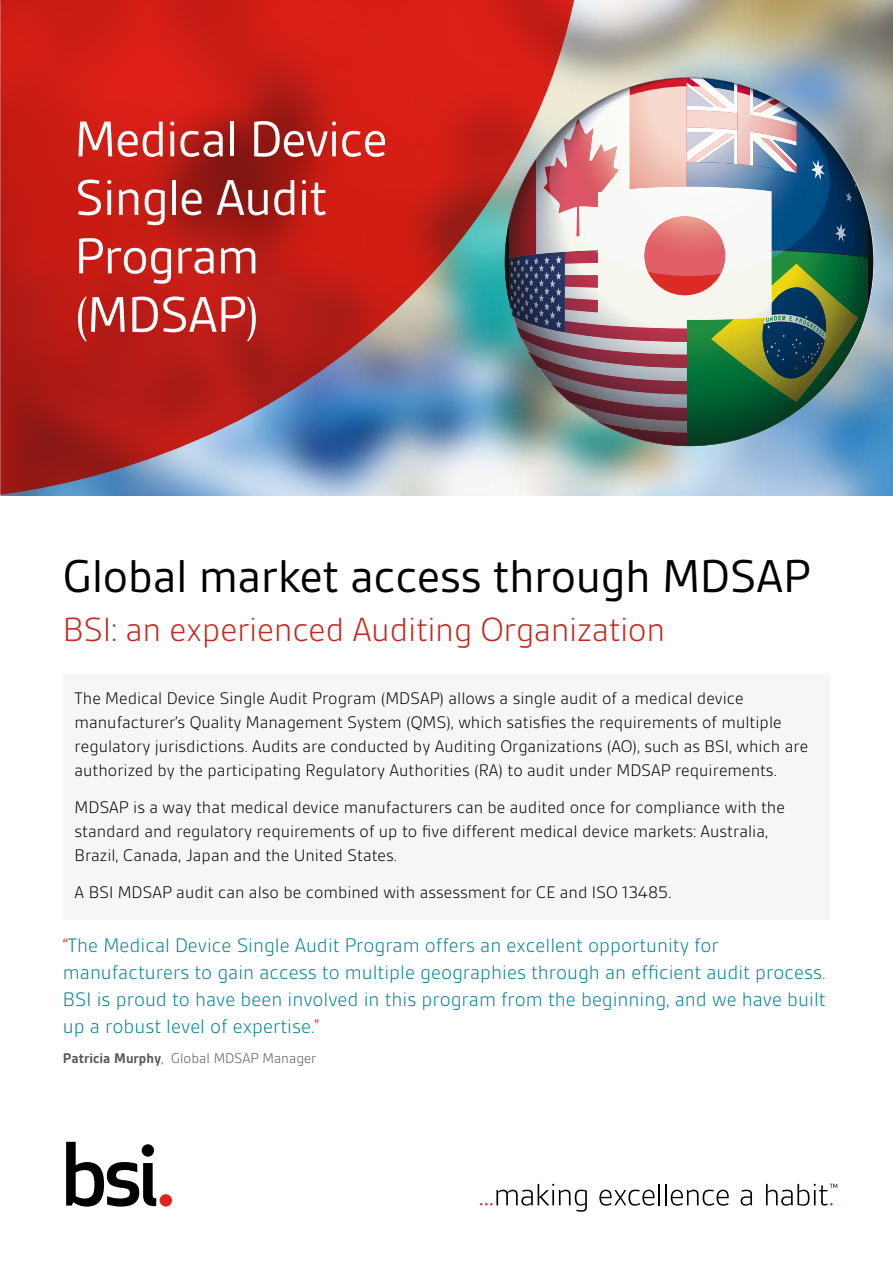
<style>
.page{position:relative;width:893px;height:1263px;background:#fff}
.page>*{position:absolute;margin:0;border:0;box-sizing:border-box;transform-origin:0 0}
.t1{font:54px/58.5px "BSI Gesta";letter-spacing:-.02em;color:#fff}
.t2{font:49.5px "BSI Gesta";letter-spacing:-.01em;color:#000}
.t3{font:300 36px "BSI Gesta";letter-spacing:-.01em;color:#c6271e}
.t4{font:300 21px/27px "BSI Gesta";color:#008193}
.t5{font:300 18px/24px "BSI Gesta";color:#000}
.t6{font:300 15px "BSI Gesta";color:#58585a}
.s1{color:#e32119}
.s2{font-weight:700}
</style>
<div class="page">
<img style="left:586px;top:0;width:307px;height:495px">
<img style="left:586px;top:77px;width:282px;height:370px">
<img style="left:0;top:0;width:586px;height:496px">
<div style="left:63px;top:674px;width:766px;height:245px;background:#f6f6f5"></div>
<svg style="left:66px;top:1142px;width:90px;height:64px"></svg>
<div style="left:160px;top:1194px;width:12px;height:12px;background:#e32119;border-radius:50%"></div>
<svg style="left:480px;top:1184px;width:107px;height:28px"></svg>
<svg style="left:599px;top:1184px;width:61px;height:22px"></svg>
<hr style="left:665px;top:1184px;width:2px;height:21px;background:#000">
<svg style="left:671px;top:1189px;width:58px;height:17px"></svg>
<svg style="left:741px;top:1189px;width:11px;height:17px"></svg>
<svg style="left:766px;top:1184px;width:71px;height:22px"></svg>
<h1 class="t1" style="left:74px;top:110px;width:315px">Medical Device<br>Single Audit<br>Program (MDSAP)</h1>
<h2 class="t2" style="left:63px;top:551px;width:749px">Global market access through MDSAP</h2>
<h3 class="t3" style="left:63px;top:611px;width:604px">BSI: an experienced Auditing Organization</h3>
<p class="t5" style="left:75px;top:686px;width:735px">The Medical Device Single Audit Program (MDSAP) allows a single audit of a medical device manufacturer’s Quality Management System (QMS), which satisfies the requirements of multiple regulatory jurisdictions. Audits are conducted by Auditing Organizations (AO), such as BSI, which are authorized by the participating Regulatory Authorities (RA) to audit under MDSAP requirements.</p>
<p class="t5" style="left:75px;top:795px;width:712px">MDSAP is a way that medical device manufacturers can be audited once for compliance with the standard and regulatory requirements of up to five different medical device markets: Australia,<br>Brazil, Canada, Japan and the United States.</p>
<p class="t5" style="left:75px;top:880px;width:598px">A BSI MDSAP audit can also be combined with assessment for CE and ISO 13485.</p>
<p class="t4" style="left:63px;top:932px;width:764px"><span class="s1">“</span>The Medical Device Single Audit Program offers an excellent opportunity for manufacturers to gain access to multiple geographies through an efficient audit process.<br>BSI is proud to have been involved in this program from the beginning, and we have built up a robust level of expertise.<span class="s1">”</span></p>
<p class="t6" style="left:63px;top:1050px;width:255px"><span class="s2">Patricia Murphy</span>, Global MDSAP Manager</p>
</div>
